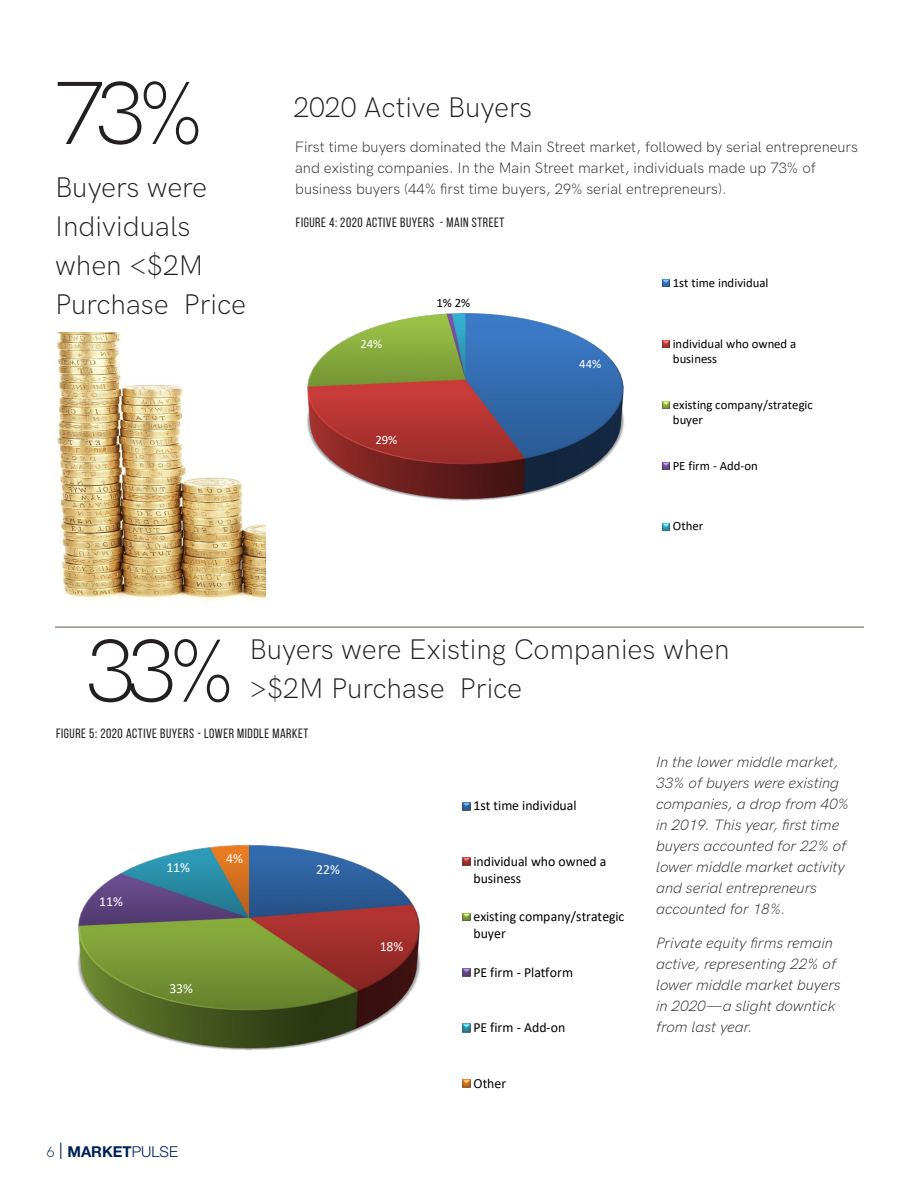
<style>
.page{position:relative;width:918px;height:1188px;background:#fff}
.page>*{position:absolute;margin:0;border:0;box-sizing:border-box;transform-origin:0 0}
.t1{font:300 90px "HK Grotesk";color:#231f20}
.t2{font:300 28.5px/39px "HK Grotesk";color:#231f20}
.t3{font:italic 300 15px/21px "HK Grotesk";color:#231f20}
.t4{font:300 15px/21px "HK Grotesk";color:#231f20}
.t5{font:700 15px "Helvetica Neue LT Std";color:#00215c}
.t6{font:13.95px/17px "Calibri";color:#000}
.t7{font:13.95px "Calibri";letter-spacing:-.005em;color:#fff}
.body{font:13.5px "Bebas Neue";letter-spacing:.04em;color:#231f20}
.t8{font:12.75px/15.6px "Calibri";color:#000}
.t9{font:12.75px "Calibri";color:#fff}
.s1{font-family:"HK Grotesk";font-weight:300}
.s2{font-family:"Bebas Neue";font-weight:400;font-size:20.7px}
.s3{font-weight:300}
</style>
<div class="page">
<hr style="left:55px;top:626px;width:809px;height:2px;background:#998b83">
<img style="left:57px;top:332px;width:208px;height:269px">
<img style="left:307px;top:313px;width:317px;height:188px">
<svg style="left:662px;top:279px;width:8px;height:8px"></svg>
<svg style="left:662px;top:340px;width:8px;height:8px"></svg>
<svg style="left:662px;top:401px;width:8px;height:8px"></svg>
<svg style="left:662px;top:462px;width:8px;height:8px"></svg>
<svg style="left:662px;top:523px;width:8px;height:8px"></svg>
<img style="left:77px;top:844px;width:344px;height:207px">
<svg style="left:462px;top:802px;width:9px;height:9px"></svg>
<svg style="left:462px;top:857px;width:9px;height:9px"></svg>
<svg style="left:462px;top:913px;width:9px;height:8px"></svg>
<svg style="left:462px;top:968px;width:9px;height:9px"></svg>
<svg style="left:462px;top:1023px;width:9px;height:10px"></svg>
<svg style="left:462px;top:1079px;width:9px;height:9px"></svg>
<p class="t1" style="left:55px;top:45px;width:152px">73%</p>
<p class="t2" style="left:55px;top:165px;width:193px">Buyers were<br>Individuals when &lt;$2M<br>Purchase Price</p>
<p class="t2" style="left:293px;top:86px;width:240px">2020 Active Buyers</p>
<p class="t4" style="left:295px;top:135px;width:564px">First time buyers dominated the Main Street market, followed by serial entrepreneurs and existing companies. In the Main Street market, individuals made up 73% of business buyers (44% first time buyers, 29% serial entrepreneurs).</p>
<p class="body" style="left:296px;top:215px;width:210px">FIGURE 4: 2020 ACTIVE BUYERS - MAIN STREET</p>
<p class="t9" style="left:361px;top:335px;width:23px">24%</p>
<p class="t9" style="left:376px;top:431px;width:23px">29%</p>
<p class="t8" style="left:436px;top:295px;width:35px">1% 2%</p>
<p class="t9" style="left:579px;top:354px;width:23px">44%</p>
<p class="t8" style="left:673px;top:275px;width:97px">1st time individual</p>
<p class="t8" style="left:673px;top:335px;width:125px">individual who owned a business</p>
<p class="t8" style="left:673px;top:396px;width:141px">existing company/strategic buyer</p>
<p class="t8" style="left:673px;top:457px;width:87px">PE firm - Add-on</p>
<p class="t8" style="left:673px;top:518px;width:32px">Other</p>
<p class="t1" style="left:86px;top:603px;width:152px">33%</p>
<p class="t2" style="left:249px;top:627px;width:482px">Buyers were Existing Companies when &gt;$2M Purchase Price</p>
<p class="body" style="left:56px;top:726px;width:254px">FIGURE 5: 2020 ACTIVE BUYERS - LOWER MIDDLE MARKET</p>
<p class="t7" style="left:99px;top:892px;width:25px">11%</p>
<p class="t7" style="left:166px;top:858px;width:25px">11%</p>
<p class="t7" style="left:226px;top:849px;width:18px">4%</p>
<p class="t7" style="left:169px;top:979px;width:25px">33%</p>
<p class="t7" style="left:316px;top:860px;width:25px">22%</p>
<p class="t7" style="left:380px;top:937px;width:25px">18%</p>
<p class="t5" style="left:46px;top:1142px;width:133px"><span class="s1">6</span> <span class="s2">|</span> MARKET<span class="s3">PULSE</span></p>
<p class="t6" style="left:473px;top:797px;width:105px">1st time individual</p>
<p class="t6" style="left:473px;top:852px;width:135px">individual who owned a business</p>
<p class="t6" style="left:473px;top:908px;width:152px">existing company/strategic buyer</p>
<p class="t6" style="left:473px;top:963px;width:101px">PE firm - Platform</p>
<p class="t6" style="left:473px;top:1019px;width:93px">PE firm - Add-on</p>
<p class="t6" style="left:473px;top:1074px;width:34px">Other</p>
<p class="t3" style="left:656px;top:750px;width:194px">In the lower middle market,<br>33% of buyers were existing companies, a drop from 40% in 2019. This year, first time buyers accounted for 22% of lower middle market activity and serial entrepreneurs accounted for 18%.</p>
<p class="t3" style="left:656px;top:931px;width:186px">Private equity firms remain active, representing 22% of lower middle market buyers in 2020—a slight downtick from last year.</p>
</div>
